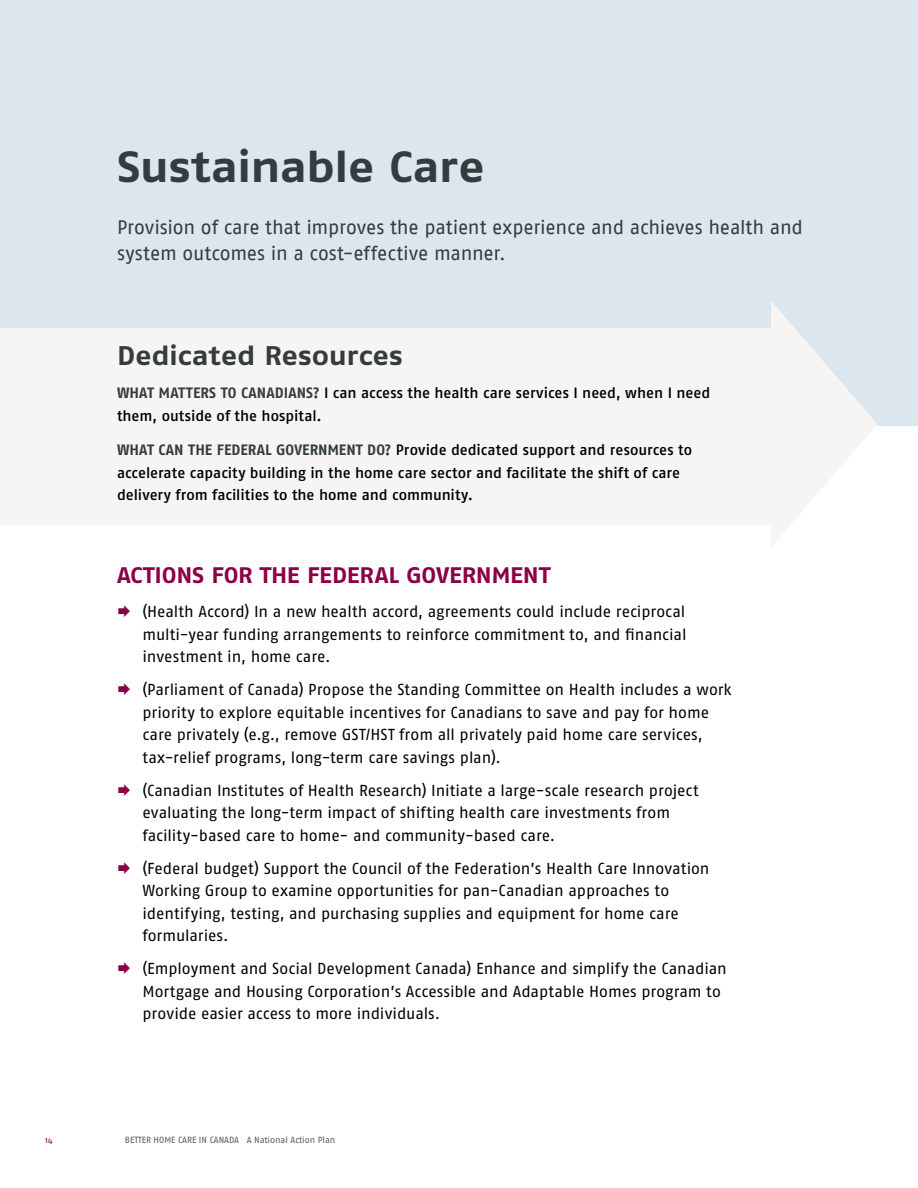
<style>
.page{position:relative;width:918px;height:1188px;background:#fff}
.page>*{position:absolute;margin:0;border:0;box-sizing:border-box;transform-origin:0 0}
.t1{font:43.5px "Fago Ex Bold Lf";letter-spacing:-.015em;color:#353c3f}
.t2{font:27px "Fago Ex Bold Lf";letter-spacing:-.005em;color:#353c3f}
.t3{font:22.5px "Fago Ex Bold Lf";letter-spacing:-.01em;color:#8b0144}
.t4{font:19.5px/25.5px "Fago No";letter-spacing:-.01em;color:#353c3f}
.t5{font:15.9px/22.5px "Fago No Regular LF";letter-spacing:-.005em;color:#000}
.t6{font:15px/22.5px "Fago No Med Lf";color:#000}
.t7{font:9px "Fago No Regular LF";color:#58595b}
.t8{font:8.7px "Fago No";color:#8b0144}
.s1{font-family:"Fago No Bold TF";color:#353c3f}
</style>
<div class="page">
<div style="left:0;top:0;width:918px;height:425px;background:#dce6ee"></div>
<div style="left:0;top:328px;width:784px;height:197px;background:#f7f5f3"></div>
<svg style="left:771px;top:301px;width:107px;height:245px"></svg>
<h1 class="t1" style="left:117px;top:141px;width:369px">Sustainable Care</h1>
<p class="t4" style="left:117px;top:215px;width:688px">Provision of care that improves the patient experience and achieves health and system outcomes in a cost-effective manner.</p>
<h2 class="t2" style="left:117px;top:340px;width:287px">Dedicated Resources</h2>
<p class="t6" style="left:117px;top:381px;width:595px"><span class="s1">WHAT MATTERS TO CANADIANS?</span> I can access the health care services I need, when I need them, outside of the hospital.</p>
<p class="t6" style="left:117px;top:438px;width:577px"><span class="s1">WHAT CAN THE FEDERAL GOVERNMENT DO?</span> Provide dedicated support and resources to accelerate capacity building in the home care sector and facilitate the shift of care delivery from facilities to the home and community.</p>
<h3 class="t3" style="left:117px;top:562px;width:434px">ACTIONS FOR THE FEDERAL GOVERNMENT</h3>
<p class="t5" style="left:143px;top:600px;width:545px;text-align:justify">(Health Accord) In a new health accord, agreements could include reciprocal multi-year funding arrangements to reinforce commitment to, and financial investment in, home care.</p>
<p class="t5" style="left:143px;top:678px;width:591px">(Parliament of Canada) Propose the Standing Committee on Health includes a work priority to explore equitable incentives for Canadians to save and pay for home care privately (e.g., remove GST/HST from all privately paid home care services, tax-relief programs, long-term care savings plan).</p>
<p class="t5" style="left:143px;top:779px;width:558px">(Canadian Institutes of Health Research) Initiate a large-scale research project evaluating the long-term impact of shifting health care investments from facility-based care to home- and community-based care.</p>
<p class="t5" style="left:143px;top:857px;width:569px">(Federal budget) Support the Council of the Federation’s Health Care Innovation Working Group to examine opportunities for pan-Canadian approaches to identifying, testing, and purchasing supplies and equipment for home care formularies.</p>
<p class="t5" style="left:143px;top:957px;width:586px">(Employment and Social Development Canada) Enhance and simplify the Canadian<br>Mortgage and Housing Corporation’s Accessible and Adaptable Homes program to provide easier access to more individuals.</p>
<p class="t8" style="left:45px;top:1135px;width:9px">14</p>
<p class="t7" style="left:125px;top:1135px;width:212px">BETTER HOME CARE IN CANADA A National Action Plan</p>
</div>
